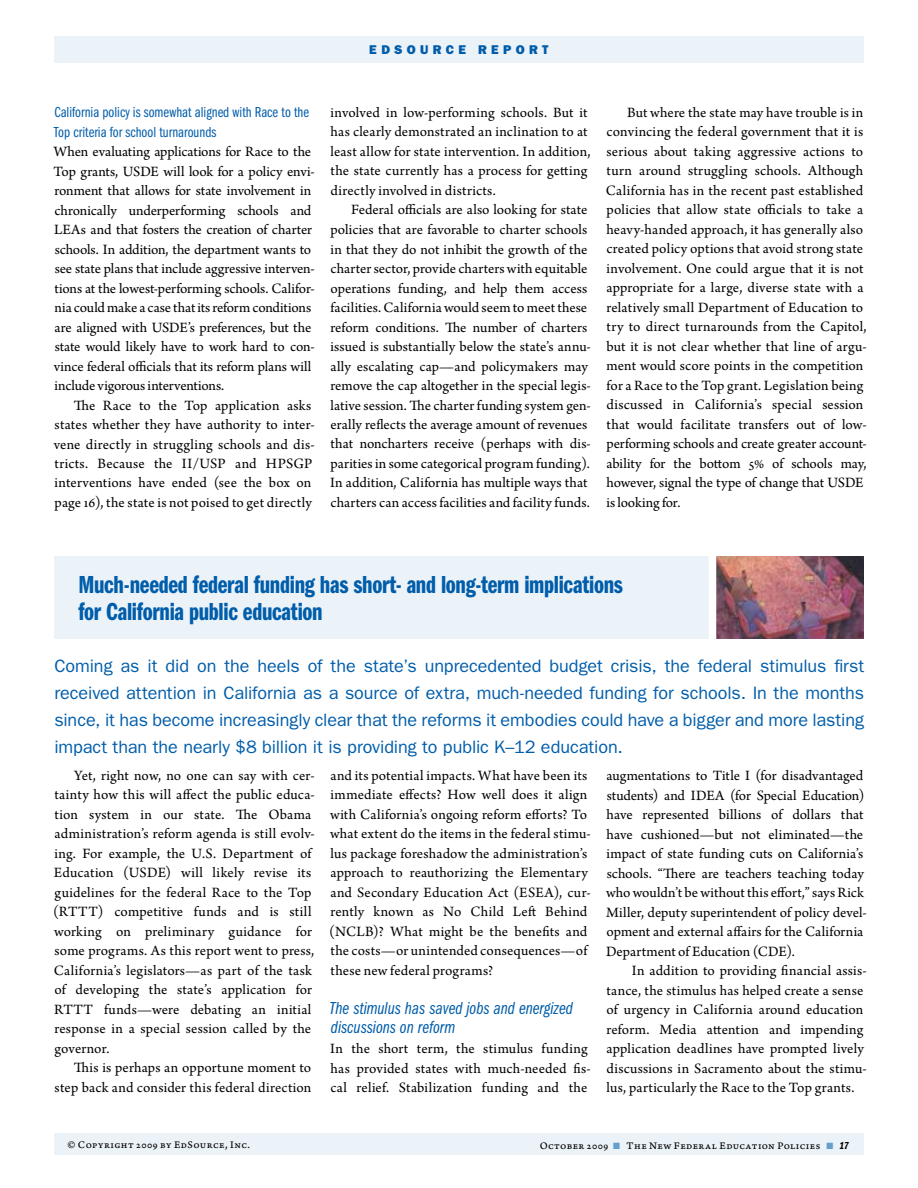
<style>
.page{position:relative;width:918px;height:1188px;background:#fff}
.page>*{position:absolute;margin:0;border:0;box-sizing:border-box;transform-origin:0 0}
.t1{font:25.5px/27px "Franklin Gothic Demi Cmpr";letter-spacing:-.01em;color:#005daa}
.t2{font:18px/27px "Franklin Gothic";letter-spacing:-.005em;color:#005daa;text-align:justify}
.t3{font:18px/19.5px "Franklin Gothic Book Cmpr Ital";color:#005daa}
.t4{font:15px/19.5px "Arno Pro";letter-spacing:.01em;color:#000}
.t5{font:15px/19.5px "Arno Pro";letter-spacing:-.01em;color:#000}
.t6{font:15px/19.5px "Franklin Gothic Book Cmpr";color:#005daa}
.t7{font:800 12.75px "Franklin Gothic";letter-spacing:.34em;color:#005daa}
.t8{font:10.5px "Arno Pro Caption";letter-spacing:.04em;color:#000}
.s1{color:#669ecc}
.s2{font-family:"Franklin Gothic Demi Cmpr Ital"}
</style>
<div class="page">
<div style="left:54px;top:36px;width:810px;height:27px;background:#ebf2f8"></div>
<div style="left:54px;top:1134px;width:810px;height:21px;background:#ebf2f8"></div>
<div style="left:54px;top:557px;width:655px;height:82px;background:#ebf2f8"></div>
<img style="left:716px;top:556px;width:148px;height:83px">
<p class="t7" style="left:369px;top:42px;width:76px">EDSOURCE</p>
<p class="t7" style="left:478px;top:42px;width:26px">R EPORT</p>
<p class="t6" style="left:54px;top:103px;width:257px">California policy is somewhat aligned with Race to the<br>Top criteria for school turnarounds</p>
<p class="t5" style="left:54px;top:143px;width:263px">When evaluating applications for Race to the Top grants, USDE will look for a policy envi&shy;ronment that allows for state involvement in chronically underperforming schools and LEAs and that fosters the creation of charter schools. In addition, the department wants to see state plans that include aggressive interven&shy;tions at the lowest-performing schools. Califor&shy;nia could make a case that its reform conditions are aligned with USDE’s preferences, but the state would likely have to work hard to con&shy;vince federal officials that its reform plans will include vigorous interventions.</p>
<p class="t4" style="left:54px;top:396px;width:263px;text-indent:20px">The Race to the Top application asks states whether they have authority to inter&shy;vene directly in struggling schools and dis&shy;tricts. Because the II/USP and HPSGP interventions have ended (see the box on page 16), the state is not poised to get directly</p>
<p class="t4" style="left:331px;top:104px;width:261px">involved in low-performing schools. But it has clearly demonstrated an inclination to at least allow for state intervention. In addition, the state currently has a process for getting directly involved in districts.</p>
<p class="t4" style="left:330px;top:201px;width:262px;text-indent:21px">Federal officials are also looking for state policies that are favorable to charter schools in that they do not inhibit the growth of the charter sector, provide charters with equitable operations funding, and help them access facilities. California would seem to meet these reform conditions. The number of charters issued is substantially below the state’s annu&shy;ally escalating cap—and policymakers may remove the cap altogether in the special legis&shy;lative session. The charter funding system gen&shy;erally reflects the average amount of revenues that noncharters receive (perhaps with dis&shy;parities in some categorical program funding).<br>In addition, California has multiple ways that charters can access facilities and facility funds.</p>
<p class="t4" style="left:606px;top:104px;width:262px;text-indent:21px">But where the state may have trouble is in convincing the federal government that it is serious about taking aggressive actions to turn around struggling schools. Although California has in the recent past established policies that allow state officials to take a heavy-handed approach, it has generally also created policy options that avoid strong state involvement. One could argue that it is not appropriate for a large, diverse state with a relatively small Department of Education to try to direct turnarounds from the Capitol, but it is not clear whether that line of argu&shy;ment would score points in the competition for a Race to the Top grant. Legislation being discussed in California’s special session that would facilitate transfers out of low&shy;performing schools and create greater account&shy;ability for the bottom 5% of schools may, however, signal the type of change that USDE is looking for.</p>
<h1 class="t1" style="left:78px;top:572px;width:546px">Much-needed federal funding has short- and long-term implications for California public education</h1>
<p class="t2" style="left:54px;top:652px;width:811px">Coming as it did on the heels of the state’s unprecedented budget crisis, the federal stimulus first received attention in California as a source of extra, much-needed funding for schools. In the months since, it has become increasingly clear that the reforms it embodies could have a bigger and more lasting impact than the nearly $8 billion it is providing to public K–12 education.</p>
<p class="t4" style="left:53px;top:767px;width:263px;text-indent:21px">Yet, right now, no one can say with cer&shy;tainty how this will affect the public educa&shy;tion system in our state. The Obama administration’s reform agenda is still evolv&shy;ing. For example, the U.S. Department of Education (USDE) will likely revise its guidelines for the federal Race to the Top (RTTT) competitive funds and is still working on preliminary guidance for some programs. As this report went to press, California’s legislators—as part of the task of developing the state’s application for RTTT funds—were debating an initial response in a special session called by the governor.</p>
<p class="t4" style="left:55px;top:1059px;width:258px;text-align:right">This is perhaps an opportune moment to step back and consider this federal direction</p>
<p class="t4" style="left:329px;top:767px;width:263px">and its potential impacts. What have been its immediate effects? How well does it align with California’s ongoing reform efforts? To what extent do the items in the federal stimu&shy;lus package foreshadow the administration’s approach to reauthorizing the Elementary and Secondary Education Act (ESEA), cur&shy;rently known as No Child Left Behind (NCLB)? What might be the benefits and the costs—or unintended consequences—of these new federal programs?</p>
<p class="t3" style="left:329px;top:999px;width:245px">The stimulus has saved jobs and energized discussions on reform</p>
<p class="t4" style="left:330px;top:1040px;width:262px">In the short term, the stimulus funding has provided states with much-needed fis&shy;cal relief. Stabilization funding and the</p>
<p class="t4" style="left:606px;top:767px;width:262px">augmentations to Title I (for disadvantaged students) and IDEA (for Special Education) have represented billions of dollars that have cushioned—but not eliminated—the impact of state funding cuts on California’s schools. “There are teachers teaching today who wouldn’t be without this effort,” says Rick Miller, deputy superintendent of policy devel&shy;opment and external affairs for the California Department of Education (CDE).</p>
<p class="t4" style="left:607px;top:962px;width:262px;text-indent:25px">In addition to providing financial assis&shy;tance, the stimulus has helped create a sense of urgency in California around education reform. Media attention and impending application deadlines have prompted lively discussions in Sacramento about the stimu&shy;lus, particularly the Race to the Top grants.</p>
<p class="t8" style="left:68px;top:1139px;width:184px">© Copyright 2009 by EdSource, Inc.</p>
<p class="t8" style="left:540px;top:1139px;width:311px">October 2009 <span class="s1">■</span> The New Federal Education Policies <span class="s1">■</span> <span class="s2">17</span></p>
</div>
